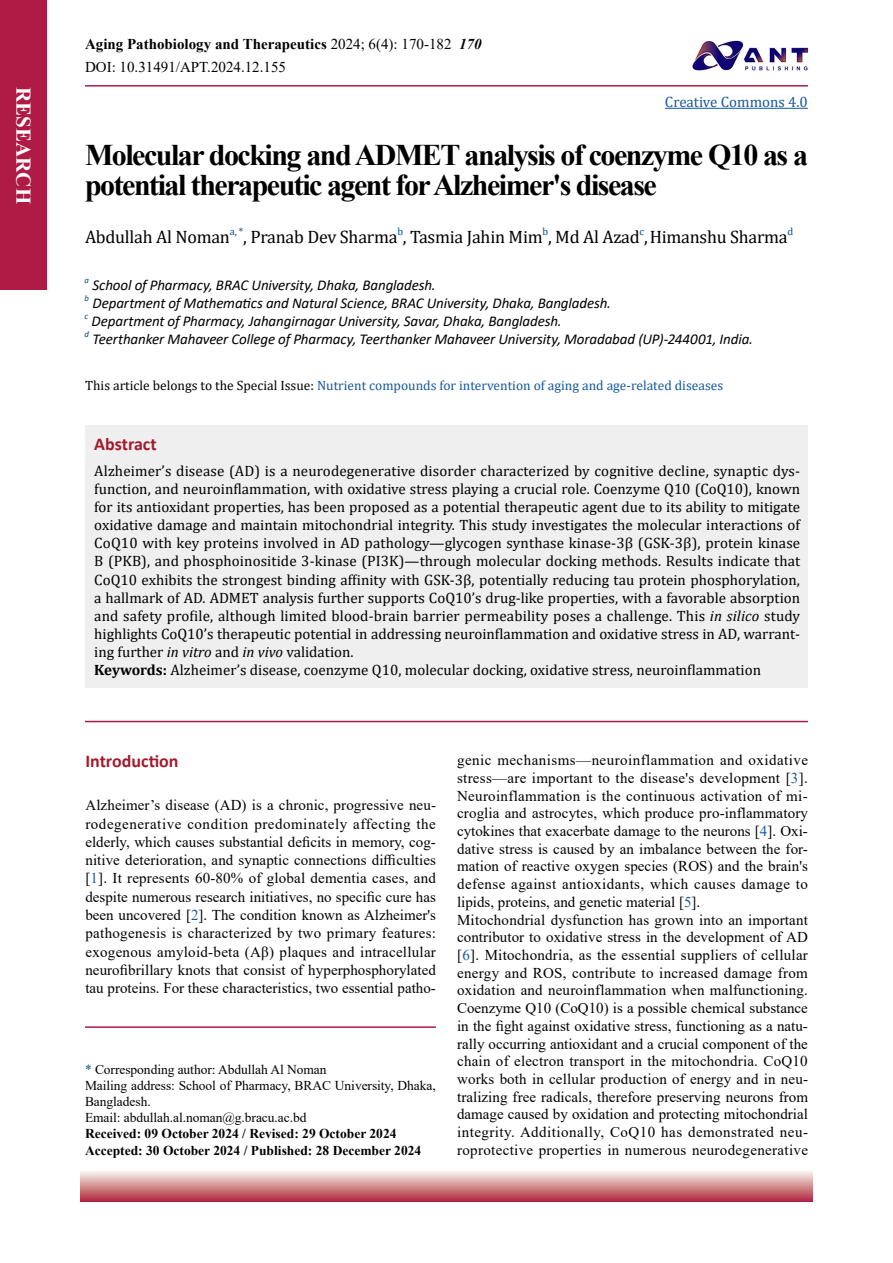
<style>
.page{position:relative;width:893px;height:1263px;background:#fff}
.page>*{position:absolute;margin:0;border:0;box-sizing:border-box;transform-origin:0 0}
.t1{font:700 30px/30px "Times New Roman";letter-spacing:-.05em;color:#000}
.t2{font:700 21px "Times New Roman";color:#fff}
.t3{font:18px "Cambria";letter-spacing:-.015em;color:#000}
.t4{font:700 18px "Calibri";color:#a11b2d}
.t5{font:15px/17.7px "Times New Roman";letter-spacing:.01em;color:#000}
.t6{font:15px/18px "Cambria";color:#000}
.t7{font:italic 15px "Calibri";letter-spacing:-.01em;color:#000}
.t8{font:15px "Cambria";color:#15599f}
.t9{font:13.5px/16.2px "Times New Roman";letter-spacing:-.005em;color:#000}
.t10{font:13.5px "Cambria";color:#15599f}
.t11{font:700 13.5px/16.2px "Times New Roman";color:#000}
.t12{font:10.5px "Cambria";color:#004f88}
.t13{font:italic 8.7px "Calibri";color:#004f88}
.s1{font-weight:700}
.s2{font-weight:700;font-style:italic}
.s3{color:#000}
.s4{font-style:italic}
.s5{color:#15599f}
.s6{color:#004f88}
</style>
<div class="page">
<div style="left:85px;top:425px;width:723px;height:263px;background:#efefef"></div>
<div style="left:0;top:0;width:47px;height:289px;background:#af1b45"></div>
<img style="left:690px;top:40px;width:119px;height:31px">
<hr style="left:85px;top:85px;width:723px;height:2px;background:#af1b45">
<hr style="left:665px;top:108px;width:143px;height:1px;background:#15599f">
<hr style="left:85px;top:721px;width:723px;height:1px;background:#af1b45">
<hr style="left:85px;top:1026px;width:351px;height:2px;background:#af1b45">
<div style="left:81px;top:1165px;width:731px;height:36px;background:linear-gradient(to bottom,#fff,#b23544)"></div>
<h2 class="t2" style="left:39px;top:87px;width:118px;rotate:90deg">RESEARCH</h2>
<p class="t5" style="left:85px;top:32px;width:398px;line-height:22.6px"><span class="s1">Aging Pathobiology and Therapeutics</span> 2024; 6(4): 170-182 <span class="s2">170<br></span>DOI: 10.31491/APT.2024.12.155</p>
<p class="t8" style="left:665px;top:93px;width:145px">Creative Commons 4.0</p>
<h1 class="t1" style="left:85px;top:139px;width:724px">Molecular docking and ADMET analysis of coenzyme Q10 as a potential therapeutic agent for Alzheimer's disease</h1>
<p class="t3" style="left:85px;top:227px;width:146px">Abdullah Al Noman</p>
<p class="t12" style="left:230px;top:225px;width:15px">a, *</p>
<p class="t3" style="left:243px;top:227px;width:546px">, Pranab Dev Sharma , Tasmia Jahin Mim , Md Al Azad ,Himanshu Sharma</p>
<p class="t12" style="left:397px;top:225px;width:7px">b</p>
<p class="t12" style="left:542px;top:225px;width:7px">b</p>
<p class="t12" style="left:640px;top:225px;width:6px">c</p>
<p class="t12" style="left:787px;top:225px;width:7px">d</p>
<p class="t13" style="left:85px;top:274px;width:6px">a</p>
<p class="t7" style="left:93px;top:274px;width:345px">School of Pharmacy, BRAC University, Dhaka, Bangladesh.</p>
<p class="t13" style="left:85px;top:292px;width:6px">b</p>
<p class="t7" style="left:93px;top:292px;width:520px">Department of Mathematics and Natural Science, BRAC University, Dhaka, Bangladesh.</p>
<p class="t13" style="left:85px;top:310px;width:5px">c</p>
<p class="t7" style="left:92px;top:310px;width:472px">Department of Pharmacy, Jahangirnagar University, Savar, Dhaka, Bangladesh.</p>
<p class="t13" style="left:85px;top:328px;width:6px">d</p>
<p class="t7" style="left:93px;top:328px;width:662px">Teerthanker Mahaveer College of Pharmacy, Teerthanker Mahaveer University, Moradabad (UP)-244001, India.</p>
<p class="t10" style="left:85px;top:377px;width:640px"><span class="s3">This article belongs to the Special Issue:</span> Nutrient compounds for intervention of aging and age-related diseases</p>
<p class="t4" style="left:94px;top:431px;width:64px">Abstract</p>
<p class="t6" style="left:94px;top:462px;width:707px">Alzheimer’s disease (AD) is a neurodegenerative disorder characterized by cognitive decline, synaptic dys&shy;function, and neuroinflammation, with oxidative stress playing a crucial role. Coenzyme Q10 (CoQ10), known for its antioxidant properties, has been proposed as a potential therapeutic agent due to its ability to mitigate oxidative damage and maintain mitochondrial integrity. This study investigates the molecular interactions of CoQ10 with key proteins involved in AD pathology—glycogen synthase kinase-3β (GSK-3β), protein kinase B (PKB), and phosphoinositide 3-kinase (PI3K)—through molecular docking methods. Results indicate that CoQ10 exhibits the strongest binding affinity with GSK-3β, potentially reducing tau protein phosphorylation, a hallmark of AD. ADMET analysis further supports CoQ10’s drug-like properties, with a favorable absorption and safety profile, although limited blood-brain barrier permeability poses a challenge. This <span class="s4">in silico</span> study highlights CoQ10’s therapeutic potential in addressing neuroinflammation and oxidative stress in AD, warrant&shy;ing further <span class="s4">in vitro</span> and <span class="s4">in vivo</span> validation.<br><span class="s1">Keywords:</span> Alzheimer’s disease, coenzyme Q10, molecular docking, oxidative stress, neuroinflammation</p>
<p class="t4" style="left:85px;top:749px;width:95px">Introduction</p>
<p class="t5" style="left:85px;top:796px;width:352px;line-height:18.3px;text-align:justify">Alzheimer’s disease (AD) is a chronic, progressive neu&shy;rodegenerative condition predominately affecting the elderly, which causes substantial deficits in memory, cog&shy;nitive deterioration, and synaptic connections difficulties [<span class="s5">1</span>]. It represents 60-80% of global dementia cases, and despite numerous research initiatives, no specific cure has been uncovered [<span class="s5">2</span>]. The condition known as Alzheimer's pathogenesis is characterized by two primary features: exogenous amyloid-beta (Aβ) plaques and intracellular neurofibrillary knots that consist of hyperphosphorylated tau proteins. For these characteristics, two essential patho-</p>
<p class="t9" style="left:85px;top:1060px;width:352px"><span class="s6">*</span> Corresponding author: Abdullah Al Noman<br>Mailing address: School of Pharmacy, BRAC University, Dhaka, Bangladesh.<br>Email: abdullah.al.noman@g.bracu.ac.bd</p>
<p class="t11" style="left:85px;top:1125px;width:338px">Received: 09 October 2024 / Revised: 29 October 2024<br>Accepted: 30 October 2024 / Published: 28 December 2024</p>
<p class="t5" style="left:457px;top:751px;width:352px">genic mechanisms—neuroinflammation and oxidative stress—are important to the disease's development [<span class="s5">3</span>].<br>Neuroinflammation is the continuous activation of mi&shy;croglia and astrocytes, which produce pro-inflammatory cytokines that exacerbate damage to the neurons [<span class="s5">4</span>]. Oxi&shy;dative stress is caused by an imbalance between the for&shy;mation of reactive oxygen species (ROS) and the brain's defense against antioxidants, which causes damage to lipids, proteins, and genetic material [<span class="s5">5</span>].<br>Mitochondrial dysfunction has grown into an important contributor to oxidative stress in the development of AD [<span class="s5">6</span>]. Mitochondria, as the essential suppliers of cellular energy and ROS, contribute to increased damage from oxidation and neuroinflammation when malfunctioning.<br>Coenzyme Q10 (CoQ10) is a possible chemical substance in the fight against oxidative stress, functioning as a natu&shy;rally occurring antioxidant and a crucial component of the chain of electron transport in the mitochondria. CoQ10 works both in cellular production of energy and in neu&shy;tralizing free radicals, therefore preserving neurons from damage caused by oxidation and protecting mitochondrial integrity. Additionally, CoQ10 has demonstrated neu&shy;roprotective properties in numerous neurodegenerative</p>
</div>
